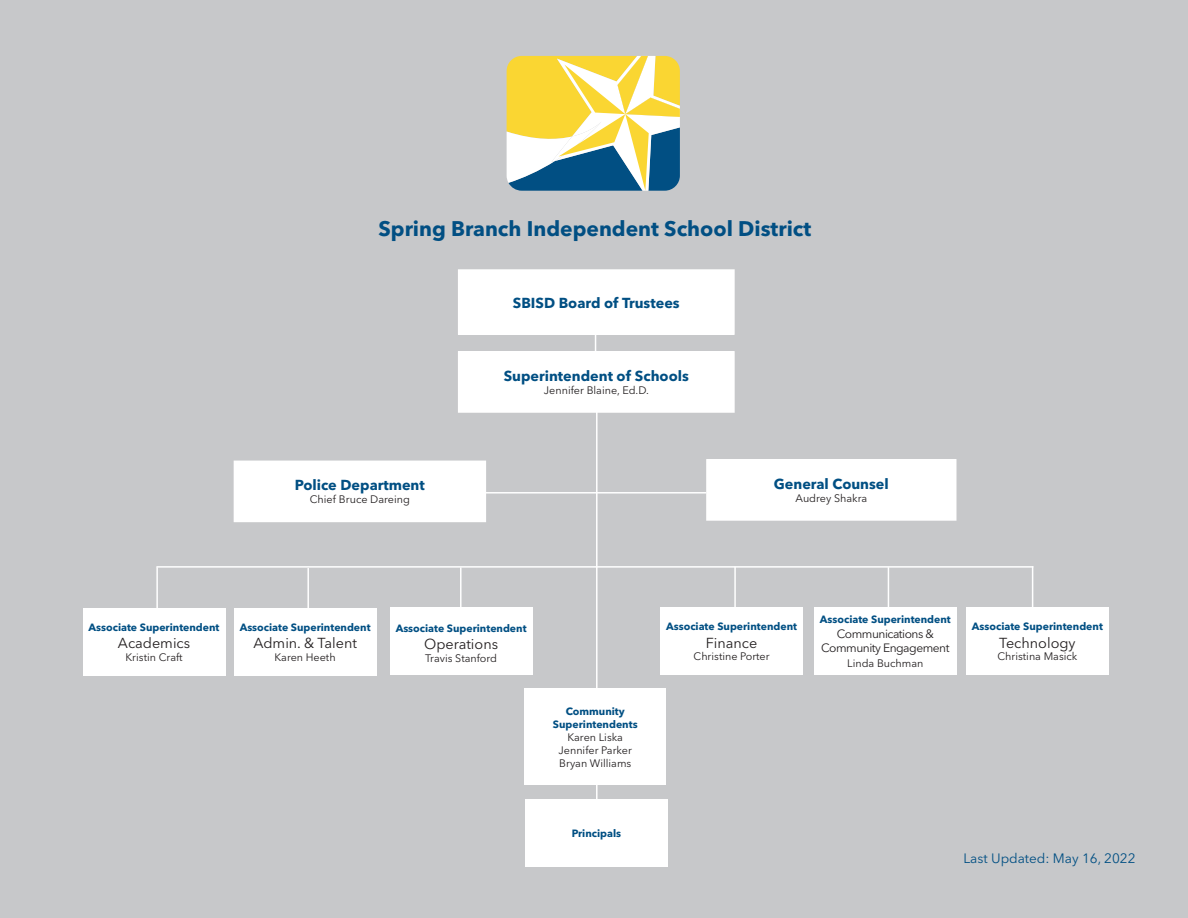
<style>
.page{position:relative;width:1188px;height:918px;background:#c7c8ca}
.page>*{position:absolute;margin:0;border:0;box-sizing:border-box;transform-origin:0 0}
.t1{font:700 21px "Avenir Next LT Pro";color:#014f83}
.t2{font:700 14.4px "Avenir Next LT Pro";color:#014f83}
.t3{font:14.4px "Avenir Next LT Pro";color:#231f20}
.t4{font:13.5px "Avenir Next LT Pro";color:#014f83}
.t5{font:12px/14.4px "Avenir Next LT Pro";letter-spacing:-.04em;color:#231f20;text-align:center}
.t6{font:10.8px "Avenir Next LT Pro";color:#231f20}
.t7{font:700 10.5px "Avenir Next LT Pro";color:#014f83}
</style>
<div class="page">
<div style="left:459px;top:352px;width:275px;height:60px;background:#fff"></div>
<div style="left:458px;top:351px;width:277px;height:62px;border:2px solid #fff"></div>
<svg style="left:507px;top:56px;width:173px;height:135px;background:#c1c280"></svg>
<hr style="left:460px;top:567px;width:2px;height:97px;background:#fff">
<div style="left:390px;top:608px;width:142px;height:67px;background:#fff"></div>
<div style="left:660px;top:608px;width:143px;height:67px;background:#fff"></div>
<div style="left:814px;top:608px;width:143px;height:67px;background:#fff"></div>
<div style="left:966px;top:608px;width:143px;height:67px;background:#fff"></div>
<div style="left:459px;top:270px;width:275px;height:64px;background:#fff"></div>
<div style="left:458px;top:269px;width:277px;height:66px;border:2px solid #fff"></div>
<div style="left:707px;top:460px;width:249px;height:60px;background:#fff"></div>
<div style="left:706px;top:459px;width:251px;height:62px;border:2px solid #fff"></div>
<div style="left:234px;top:461px;width:251px;height:60px;background:#fff"></div>
<div style="left:234px;top:461px;width:252px;height:61px;border:2px solid #fff"></div>
<hr style="left:596px;top:400px;width:2px;height:419px;background:#fff">
<hr style="left:431px;top:492px;width:275px;height:2px;background:#fff">
<hr style="left:156px;top:566px;width:877px;height:2px;background:#fff">
<hr style="left:307px;top:568px;width:2px;height:96px;background:#fff">
<hr style="left:734px;top:567px;width:2px;height:43px;background:#fff">
<hr style="left:888px;top:567px;width:1px;height:43px;background:#fff">
<hr style="left:1032px;top:566px;width:1px;height:43px;background:#fff">
<div style="left:525px;top:689px;width:141px;height:96px;background:#fff"></div>
<div style="left:525px;top:800px;width:143px;height:67px;background:#fff"></div>
<div style="left:83px;top:608px;width:142px;height:67px;background:#fff"></div>
<div style="left:234px;top:608px;width:142px;height:67px;background:#fff"></div>
<hr style="left:156px;top:567px;width:2px;height:43px;background:#fff">
<hr style="left:595px;top:324px;width:1px;height:32px;background:#fff">
<p class="t1" style="left:378px;top:215px;width:434px">Spring Branch Independent School District</p>
<p class="t2" style="left:513px;top:294px;width:168px">SBISD Board of Trustees</p>
<p class="t2" style="left:295px;top:476px;width:131px">Police Department</p>
<p class="t6" style="left:310px;top:493px;width:102px">Chief Bruce Dareing</p>
<p class="t2" style="left:504px;top:367px;width:187px">Superintendent of Schools</p>
<p class="t6" style="left:544px;top:384px;width:106px">Jennifer Blaine, Ed.D.</p>
<p class="t2" style="left:774px;top:475px;width:116px">General Counsel</p>
<p class="t6" style="left:795px;top:492px;width:73px">Audrey Shakra</p>
<p class="t7" style="left:89px;top:620px;width:132px">Associate Superintendent</p>
<p class="t3" style="left:118px;top:634px;width:74px">Academics</p>
<p class="t6" style="left:126px;top:651px;width:59px">Kristin Craft</p>
<p class="t7" style="left:240px;top:620px;width:132px">Associate Superintendent</p>
<p class="t3" style="left:253px;top:634px;width:105px">Admin. &amp; Talent</p>
<p class="t6" style="left:275px;top:651px;width:63px">Karen Heeth</p>
<p class="t7" style="left:396px;top:622px;width:132px">Associate Superintendent</p>
<p class="t3" style="left:424px;top:635px;width:75px">Operations</p>
<p class="t6" style="left:425px;top:652px;width:74px">Travis Stanford</p>
<p class="t7" style="left:566px;top:705px;width:61px">Community</p>
<p class="t7" style="left:553px;top:718px;width:86px">Superintendents</p>
<p class="t6" style="left:568px;top:731px;width:57px">Karen Liska</p>
<p class="t6" style="left:559px;top:743px;width:75px">Jennifer Parker</p>
<p class="t6" style="left:559px;top:756px;width:74px">Bryan Williams</p>
<p class="t7" style="left:572px;top:827px;width:51px">Principals</p>
<p class="t7" style="left:666px;top:620px;width:132px">Associate Superintendent</p>
<p class="t3" style="left:706px;top:634px;width:53px">Finance</p>
<p class="t6" style="left:694px;top:650px;width:78px">Christine Porter</p>
<p class="t7" style="left:820px;top:613px;width:132px">Associate Superintendent</p>
<p class="t5" style="left:821px;top:626px;width:130px">Communications &amp;<br>Community Engagement</p>
<p class="t6" style="left:847px;top:657px;width:78px">Linda Buchman</p>
<p class="t7" style="left:972px;top:620px;width:132px">Associate Superintendent</p>
<p class="t3" style="left:999px;top:634px;width:78px">Technology</p>
<p class="t6" style="left:997px;top:650px;width:82px">Christina Masick</p>
<p class="t4" style="left:963px;top:850px;width:174px">Last Updated: May 16, 2022</p>
</div>
